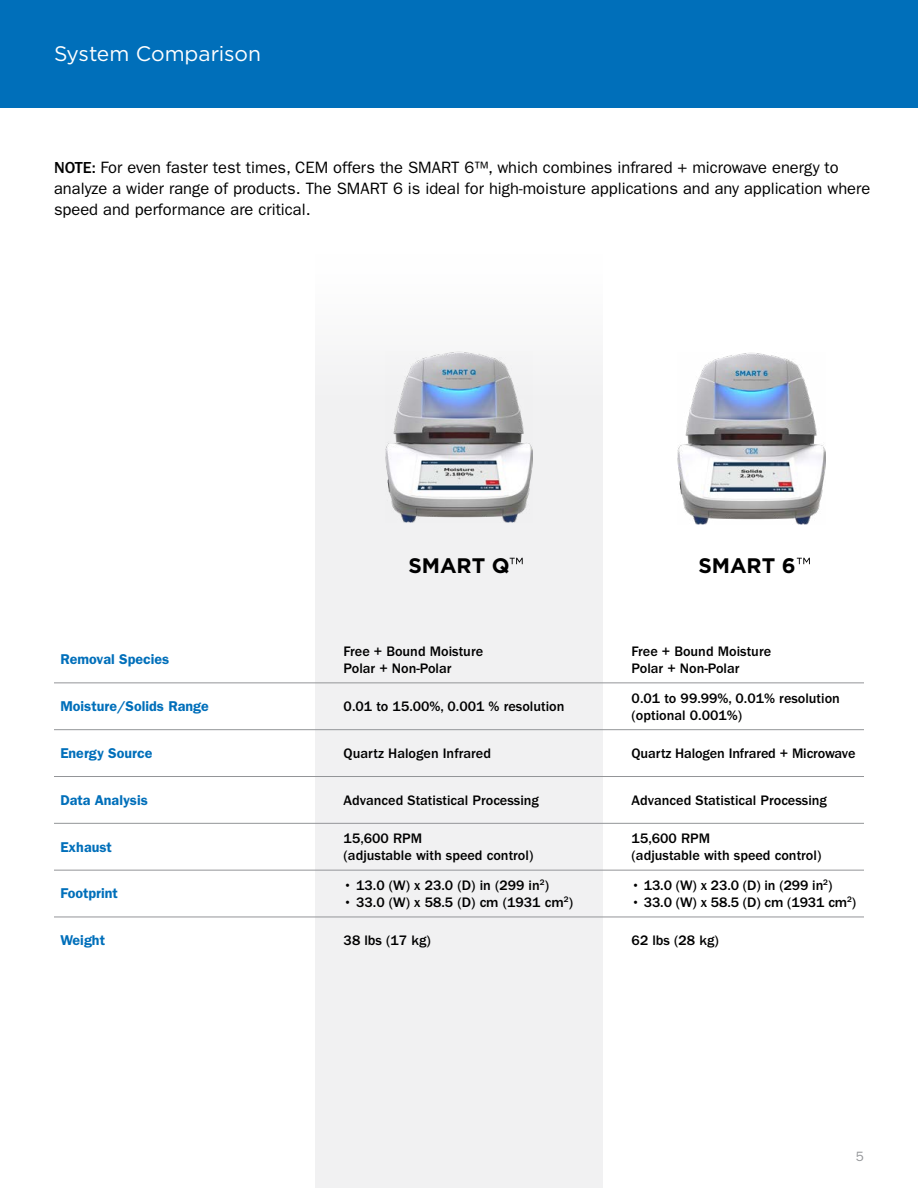
<style>
.page{position:relative;width:918px;height:1188px;background:#fff}
.page>*{position:absolute;margin:0;border:0;box-sizing:border-box;transform-origin:0 0}
.Section_Bar{font:21px "Gotham HTF";color:#fff}
.Line_List_Heading{font:700 21px "Gotham HTF";color:#000}
.Paragraph__left_alig{font:16.5px/21px "ITC Franklin Gothic Std";color:#000}
.Paragraph__left_alig-2{font:500 14.25px/17.1px "ITC Franklin Gothic Std";color:#000}
.Paragraph__left_alig-3{font:600 14.25px "ITC Franklin Gothic Std";color:#006fba}
.t1{font:13.5px "ITC Franklin Gothic Std";color:#939598}
.s1{font-weight:500}
</style>
<div class="page">
<div style="left:315px;top:254px;width:288px;height:934px;background:#f1f1f2"></div>
<div style="left:0;top:0;width:918px;height:108px;background:#006fba"></div>
<hr style="left:54px;top:682px;width:261px;height:1px;background:#939598">
<hr style="left:315px;top:682px;width:288px;height:1px;background:#939598">
<hr style="left:603px;top:682px;width:261px;height:1px;background:#939598">
<hr style="left:54px;top:729px;width:261px;height:1px;background:#939598">
<hr style="left:315px;top:729px;width:288px;height:1px;background:#939598">
<hr style="left:603px;top:729px;width:261px;height:1px;background:#939598">
<hr style="left:54px;top:776px;width:261px;height:1px;background:#939598">
<hr style="left:315px;top:776px;width:288px;height:1px;background:#939598">
<hr style="left:603px;top:776px;width:261px;height:1px;background:#939598">
<hr style="left:54px;top:823px;width:261px;height:1px;background:#939598">
<hr style="left:315px;top:823px;width:288px;height:1px;background:#939598">
<hr style="left:603px;top:823px;width:261px;height:1px;background:#939598">
<hr style="left:54px;top:870px;width:261px;height:1px;background:#939598">
<hr style="left:315px;top:870px;width:288px;height:1px;background:#939598">
<hr style="left:603px;top:870px;width:261px;height:1px;background:#939598">
<hr style="left:54px;top:917px;width:261px;height:1px;background:#939598">
<hr style="left:315px;top:917px;width:288px;height:1px;background:#939598">
<hr style="left:603px;top:917px;width:261px;height:1px;background:#939598">
<img style="left:386px;top:352px;width:146px;height:170px">
<img style="left:678px;top:353px;width:147px;height:171px">
<svg style="left:510px;top:558px;width:13px;height:6px"></svg>
<svg style="left:797px;top:558px;width:13px;height:6px"></svg>
<p class="Section_Bar" style="left:54px;top:42px;width:209px">System Comparison</p>
<p class="Paragraph__left_alig" style="left:54px;top:157px;width:818px"><span class="s1">NOTE:</span> For even faster test times, CEM offers the SMART 6™, which combines infrared + microwave energy to analyze a wider range of products. The SMART 6 is ideal for high-moisture applications and any application where speed and performance are critical.</p>
<p class="Line_List_Heading" style="left:408px;top:553px;width:103px">SMART Q</p>
<p class="Line_List_Heading" style="left:698px;top:553px;width:99px">SMART 6</p>
<p class="Paragraph__left_alig-3" style="left:60px;top:651px;width:110px">Removal Species</p>
<p class="Paragraph__left_alig-2" style="left:344px;top:643px;width:141px">Free + Bound Moisture<br>Polar + Non-Polar</p>
<p class="Paragraph__left_alig-2" style="left:632px;top:643px;width:141px">Free + Bound Moisture<br>Polar + Non-Polar</p>
<p class="Paragraph__left_alig-3" style="left:60px;top:698px;width:150px">Moisture/Solids Range</p>
<p class="Paragraph__left_alig-2" style="left:344px;top:698px;width:222px">0.01 to 15.00%, 0.001 % resolution</p>
<p class="Paragraph__left_alig-2" style="left:632px;top:689px;width:210px">0.01 to 99.99%, 0.01% resolution (optional 0.001%)</p>
<p class="Paragraph__left_alig-3" style="left:60px;top:745px;width:94px">Energy Source</p>
<p class="Paragraph__left_alig-2" style="left:344px;top:745px;width:149px">Quartz Halogen Infrared</p>
<p class="Paragraph__left_alig-2" style="left:632px;top:745px;width:225px">Quartz Halogen Infrared + Microwave</p>
<p class="Paragraph__left_alig-3" style="left:60px;top:791px;width:89px">Data Analysis</p>
<p class="Paragraph__left_alig-2" style="left:344px;top:792px;width:197px">Advanced Statistical Processing</p>
<p class="Paragraph__left_alig-2" style="left:632px;top:792px;width:197px">Advanced Statistical Processing</p>
<p class="Paragraph__left_alig-3" style="left:60px;top:838px;width:53px">Exhaust</p>
<p class="Paragraph__left_alig-2" style="left:344px;top:830px;width:191px">15,600 RPM<br>(adjustable with speed control)</p>
<p class="Paragraph__left_alig-2" style="left:632px;top:830px;width:191px">15,600 RPM<br>(adjustable with speed control)</p>
<p class="Paragraph__left_alig-3" style="left:60px;top:885px;width:59px">Footprint</p>
<p class="Paragraph__left_alig-2" style="left:344px;top:877px;width:207px">• 13.0 (W) x 23.0 (D) in (299 in<sup>2</sup>)</p>
<p class="Paragraph__left_alig-2" style="left:344px;top:894px;width:231px">• 33.0 (W) x 58.5 (D) cm (1931 cm<sup>2</sup>)</p>
<p class="Paragraph__left_alig-2" style="left:632px;top:877px;width:202px">• 13.0 (W) x 23.0 (D) in (299 in<sup>2</sup>)</p>
<p class="Paragraph__left_alig-2" style="left:632px;top:894px;width:226px">• 33.0 (W) x 58.5 (D) cm (1931 cm<sup>2</sup>)</p>
<p class="Paragraph__left_alig-3" style="left:60px;top:932px;width:46px">Weight</p>
<p class="Paragraph__left_alig-2" style="left:344px;top:932px;width:89px">38 lbs (17 kg)</p>
<p class="Paragraph__left_alig-2" style="left:632px;top:932px;width:89px">62 lbs (28 kg)</p>
<p class="t1" style="left:856px;top:1149px;width:10px">5</p>
</div>
